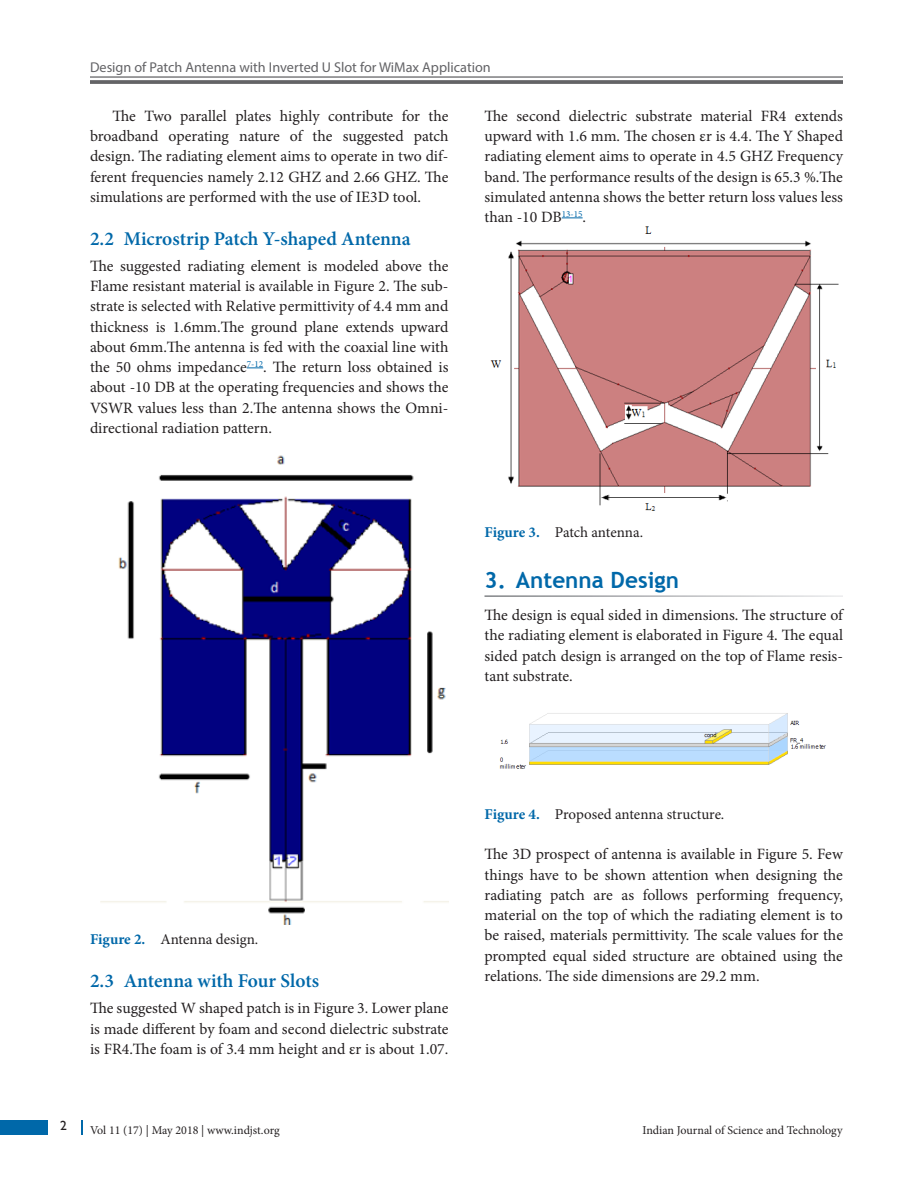
<style>
.page{position:relative;width:918px;height:1188px;background:#fff}
.page>*{position:absolute;margin:0;border:0;box-sizing:border-box;transform-origin:0 0}
.t1{font:700 22.5px "Trebuchet MS";color:#0068a9}
.t2{font:600 19.5px "Minion Pro";letter-spacing:-.005em;color:#0068a9}
.Text{font:15.75px/20.2px "Minion Pro";color:#231f20;text-align:justify}
.Text_Ind{font:15.75px/20.2px "Minion Pro";color:#231f20;text-align:justify}
.Fig_cap{font:15px "Minion Pro";letter-spacing:-.005em;color:#231f20}
.t3{font:14.25px "Myriad Pro";color:#636366}
.Paragraph_Style_1{font:13.5px "Gill Sans Std";color:#231f20}
.t4{font:12px "Minion Pro";color:#231f20}
.s1{font-weight:700;color:#0068a9}
</style>
<div class="page">
<hr style="left:90px;top:76px;width:753px;height:2px;background:#636366">
<svg style="left:90px;top:80px;width:753px;height:4px;fill:#6a6a6c"></svg>
<div style="left:0;top:1120px;width:47px;height:15px;background:#0068a9"></div>
<svg style="left:81px;top:1120px;width:1px;height:15px"></svg>
<svg style="left:247px;top:367px;width:16px;height:1px"></svg>
<img style="left:100px;top:455px;width:348px;height:470px">
<svg style="left:562px;top:217px;width:21px;height:1px"></svg>
<img style="left:490px;top:226px;width:349px;height:285px">
<img style="left:499px;top:713px;width:327px;height:56px">
<p class="t3" style="left:90px;top:58px;width:402px">Design of Patch Antenna with Inverted U Slot for WiMax Application</p>
<p class="Text_Ind" style="left:90px;top:106px;width:360px;text-indent:22px">The Two parallel plates highly contribute for the broadband operating nature of the suggested patch design. The radiating element aims to operate in two dif&shy;ferent frequencies namely 2.12 GHZ and 2.66 GHZ. The simulations are performed with the use of IE3D tool.</p>
<h2 class="t2" style="left:90px;top:225px;width:322px">2.2 Microstrip Patch Y-shaped Antenna</h2>
<p class="Text" style="left:90px;top:256px;width:360px">The suggested radiating element is modeled above the Flame resistant material is available in Figure 2. The sub&shy;strate is selected with Relative permittivity of 4.4 mm and thickness is 1.6mm.The ground plane extends upward about 6mm.The antenna is fed with the coaxial line with the 50 ohms impedance<sup>7-12</sup>. The return loss obtained is about -10 DB at the operating frequencies and shows the VSWR values less than 2.The antenna shows the Omni&shy;directional radiation pattern.</p>
<p class="Text" style="left:484px;top:106px;width:360px">The second dielectric substrate material FR4 extends upward with 1.6 mm. The chosen εr is 4.4. The Y Shaped radiating element aims to operate in 4.5 GHZ Frequency band. The performance results of the design is 65.3 %.The simulated antenna shows the better return loss values less than -10 DB<sup>13-15</sup>.</p>
<p class="Fig_cap" style="left:484px;top:522px;width:160px"><span class="s1">Figure 3.</span> Patch antenna.</p>
<h1 class="t1" style="left:484px;top:566px;width:196px">3. Antenna Design</h1>
<p class="Text" style="left:484px;top:605px;width:360px">The design is equal sided in dimensions. The structure of the radiating element is elaborated in Figure 4. The equal sided patch design is arranged on the top of Flame resis&shy;tant substrate.</p>
<p class="Fig_cap" style="left:90px;top:929px;width:170px"><span class="s1">Figure 2.</span> Antenna design.</p>
<h2 class="t2" style="left:90px;top:967px;width:231px">2.3 Antenna with Four Slots</h2>
<p class="Text" style="left:90px;top:998px;width:360px">The suggested W shaped patch is in Figure 3. Lower plane is made different by foam and second dielectric substrate is FR4.The foam is of 3.4 mm height and εr is about 1.07.</p>
<p class="Fig_cap" style="left:484px;top:804px;width:241px"><span class="s1">Figure 4.</span> Proposed antenna structure.</p>
<p class="Text" style="left:484px;top:844px;width:360px">The 3D prospect of antenna is available in Figure 5. Few things have to be shown attention when designing the radiating patch are as follows performing frequency, material on the top of which the radiating element is to be raised, materials permittivity. The scale values for the prompted equal sided structure are obtained using the relations. The side dimensions are 29.2 mm.</p>
<p class="Paragraph_Style_1" style="left:60px;top:1118px;width:8px">2</p>
<p class="t4" style="left:90px;top:1123px;width:191px">Vol 11 (17) | May 2018 | www.indjst.org</p>
<p class="t4" style="left:642px;top:1123px;width:202px">Indian Journal of Science and Technology</p>
</div>
